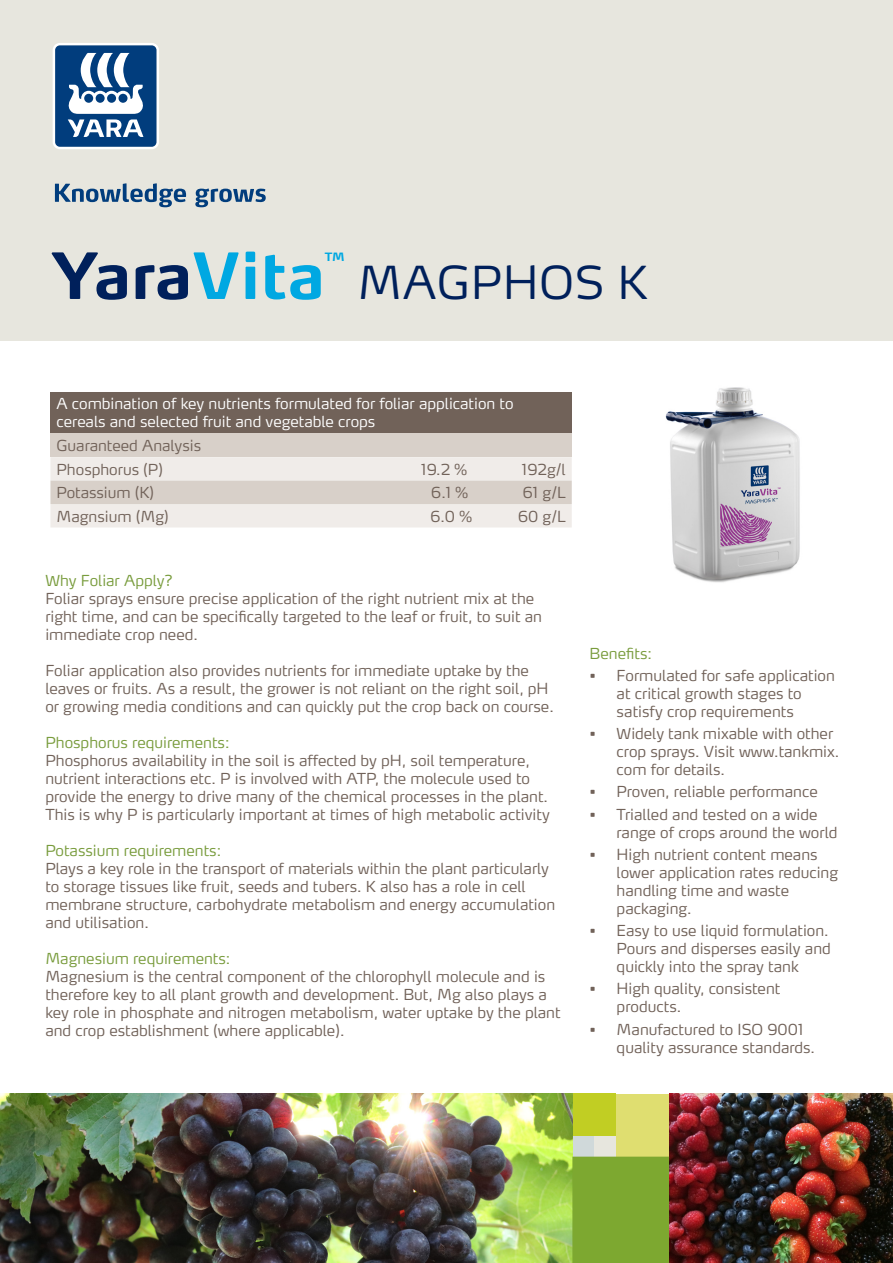
<style>
.page{position:relative;width:893px;height:1263px;background:#fff}
.page>*{position:absolute;margin:0;border:0;box-sizing:border-box;transform-origin:0 0}
.t1{font:700 63px "Max Pro";color:#00205b}
.t2{font:300 45px "Max Pro";letter-spacing:.01em;color:#00205b}
.t3{font:300 15px/18px "Max Pro";color:#716259}
.t4{font:300 15px/18px "Max Pro";color:#fff}
.t5{font:300 15px "Max Pro";color:#799c3d}
.t6{font:700 11.4px "Max Pro";color:#00a8e2}
.s1{color:#00a8e2}
</style>
<div class="page">
<div style="left:0;top:0;width:893px;height:340px;background:#e7e6de"></div>
<img style="left:0;top:1093px;width:573px;height:170px">
<div style="left:573px;top:1136px;width:21px;height:21px;background:#d0d9da"></div>
<div style="left:594px;top:1136px;width:22px;height:21px;background:#e7e6de"></div>
<div style="left:573px;top:1093px;width:43px;height:43px;background:#c1ce23"></div>
<div style="left:616px;top:1093px;width:63px;height:64px;background:#dfde70"></div>
<div style="left:572px;top:1156px;width:98px;height:107px;background:#7da830"></div>
<svg style="left:55px;top:183px;width:211px;height:24px"></svg>
<svg style="left:53px;top:43px;width:106px;height:106px;background:#5980a9"></svg>
<img style="left:670px;top:1093px;width:223px;height:170px">
<div style="left:50px;top:392px;width:522px;height:41px;background:#716259"></div>
<div style="left:50px;top:433px;width:522px;height:24px;background:#d8d0c9"></div>
<svg style="left:50px;top:457px;width:522px;height:70px;background:#e8e2de"></svg>
<img style="left:665px;top:387px;width:135px;height:196px">
<p class="t1" style="left:52px;top:221px;width:275px">Yara<span class="s1">Vita</span></p>
<p class="t6" style="left:325px;top:247px;width:21px">TM</p>
<p class="t2" style="left:357px;top:245px;width:292px">MAGPHOS K</p>
<p class="t4" style="left:56px;top:393px;width:459px">A combination of key nutrients formulated for foliar application to cereals and selected fruit and vegetable crops</p>
<p class="t3" style="left:56px;top:435px;width:146px">Guaranteed Analysis</p>
<p class="t3" style="left:56px;top:458px;width:108px">Phosphorus (P)</p>
<p class="t3" style="left:421px;top:458px;width:48px">19.2 %</p>
<p class="t3" style="left:522px;top:458px;width:45px">192g/l</p>
<p class="t3" style="left:56px;top:482px;width:99px">Potassium (K)</p>
<p class="t3" style="left:431px;top:482px;width:38px">6.1 %</p>
<p class="t3" style="left:523px;top:482px;width:45px">61 g/L</p>
<p class="t3" style="left:56px;top:505px;width:114px">Magnsium (Mg)</p>
<p class="t3" style="left:430px;top:505px;width:43px">6.0 %</p>
<p class="t3" style="left:518px;top:505px;width:49px">60 g/L</p>
<p class="t5" style="left:45px;top:567px;width:129px">Why Foliar Apply?</p>
<p class="t3" style="left:45px;top:587px;width:498px">Foliar sprays ensure precise application of the right nutrient mix at the right time, and can be specifically targeted to the leaf or fruit, to suit an immediate crop need.</p>
<p class="t3" style="left:45px;top:659px;width:510px">Foliar application also provides nutrients for immediate uptake by the leaves or fruits. As a result, the grower is not reliant on the right soil, pH or growing media conditions and can quickly put the crop back on course.</p>
<p class="t5" style="left:45px;top:729px;width:186px">Phosphorus requirements:</p>
<p class="t3" style="left:45px;top:749px;width:506px">Phosphorus availability in the soil is affected by pH, soil temperature, nutrient interactions etc. P is involved with ATP, the molecule used to provide the energy to drive many of the chemical processes in the plant.<br>This is why P is particularly important at times of high metabolic activity</p>
<p class="t5" style="left:45px;top:837px;width:177px">Potassium requirements:</p>
<p class="t3" style="left:45px;top:857px;width:511px">Plays a key role in the transport of materials within the plant particularly to storage tissues like fruit, seeds and tubers. K also has a role in cell membrane structure, carbohydrate metabolism and energy accumulation and utilisation.</p>
<p class="t5" style="left:45px;top:945px;width:187px">Magnesium requirements:</p>
<p class="t3" style="left:45px;top:965px;width:517px">Magnesium is the central component of the chlorophyll molecule and is therefore key to all plant growth and development. But, Mg also plays a key role in phosphate and nitrogen metabolism, water uptake by the plant and crop establishment (where applicable).</p>
<p class="t5" style="left:590px;top:640px;width:64px">Benefits:</p>
<p class="t3" style="left:617px;top:665px;width:220px;text-indent:-27px">• Formulated for safe application at critical growth stages to satisfy crop requirements</p>
<p class="t3" style="left:617px;top:723px;width:224px;text-indent:-27px">• Widely tank mixable with other crop sprays. Visit www.tankmix. com for details.</p>
<p class="t3" style="left:590px;top:781px;width:230px">• Proven, reliable performance</p>
<p class="t3" style="left:617px;top:803px;width:222px;text-indent:-27px">• Trialled and tested on a wide range of crops around the world</p>
<p class="t3" style="left:617px;top:844px;width:223px;text-indent:-27px">• High nutrient content means lower application rates reducing handling time and waste packaging.</p>
<p class="t3" style="left:617px;top:920px;width:216px;text-indent:-27px">• Easy to use liquid formulation.<br>Pours and disperses easily and quickly into the spray tank</p>
<p class="t3" style="left:617px;top:978px;width:165px;text-indent:-27px">• High quality, consistent products.</p>
<p class="t3" style="left:617px;top:1018px;width:200px;text-indent:-27px">• Manufactured to ISO 9001 quality assurance standards.</p>
</div>
